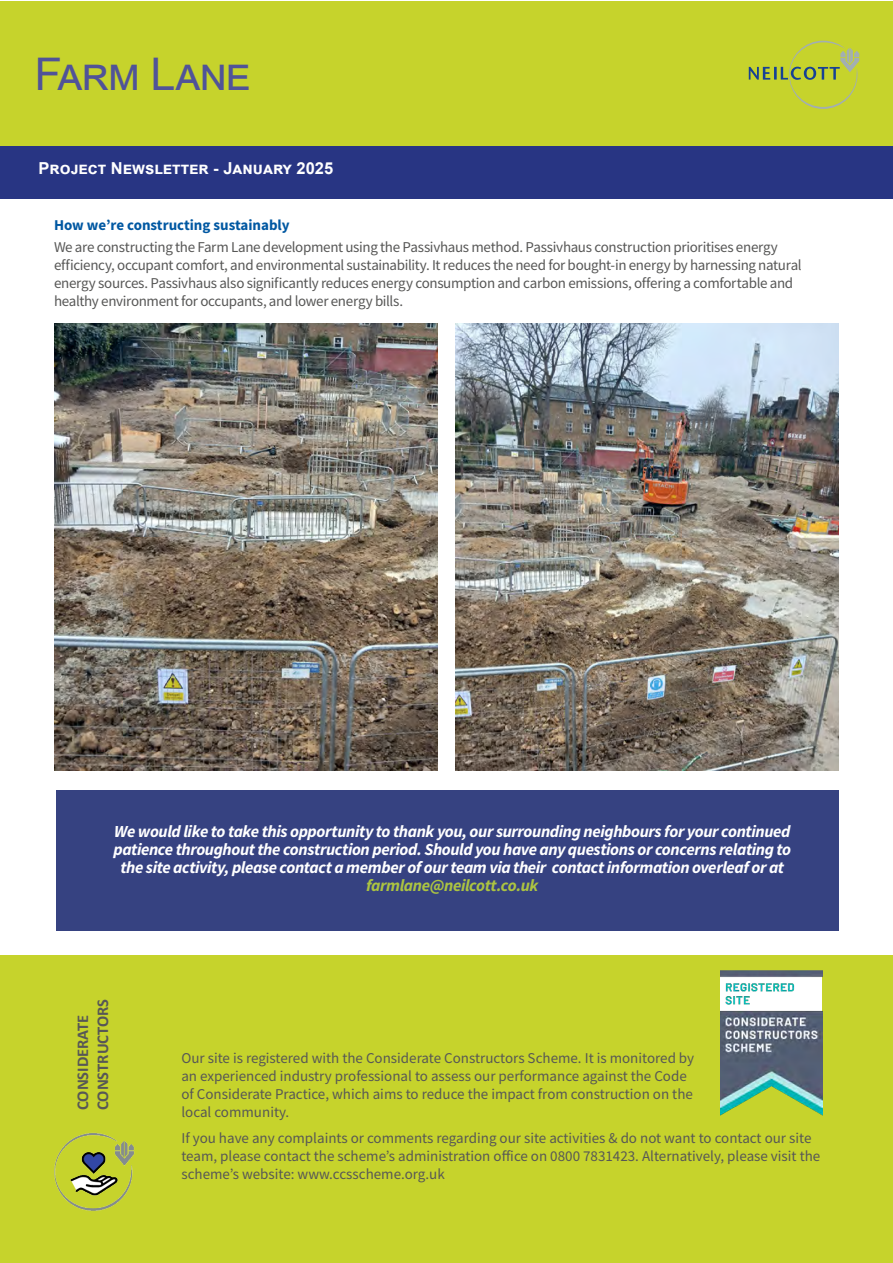
<style>
.page{position:relative;width:893px;height:1263px;background:#fff}
.page>*{position:absolute;margin:0;border:0;box-sizing:border-box;transform-origin:0 0}
.t1{font:45px "Arial";letter-spacing:-.025em;color:#505398}
.t2{font:italic 700 16.8px/18px "Source Sans Pro";letter-spacing:-.025em;color:#fff;text-align:center}
.t3{font:italic 700 16.8px "Source Sans Pro";letter-spacing:-.025em;color:#acc441}
.t4{font:700 16.5px "Arial";color:#fff}
.t5{font:700 16.5px/19.8px "Calibri";color:#575756}
.t6{font:15px/18px "Source Sans Pro";letter-spacing:-.01em;color:#575756}
.t7{font:700 15px "Source Sans Pro";color:#0058a2}
</style>
<div class="page">
<div style="left:56px;top:789px;width:783px;height:141px;background:#364281"></div>
<div style="left:0;top:955px;width:893px;height:308px;background:#c6d32c"></div>
<img style="left:54px;top:1132px;width:81px;height:79px">
<div style="left:0;top:146px;width:893px;height:52px;background:#283583"></div>
<div style="left:0;top:1px;width:893px;height:145px;background:#c6d32c"></div>
<svg style="left:749px;top:41px;width:110px;height:68px"></svg>
<img style="left:720px;top:971px;width:102px;height:145px">
<img style="left:55px;top:324px;width:382px;height:446px">
<img style="left:455px;top:324px;width:384px;height:446px">
<h1 class="t1" style="left:34px;top:43px;width:218px">Farm Lane</h1>
<p class="t4" style="left:39px;top:157px;width:296px">Project Newsletter - January 2025</p>
<p class="t7" style="left:54px;top:215px;width:237px">How we’re constructing sustainably</p>
<p class="t6" style="left:54px;top:238px;width:749px">We are constructing the Farm Lane development using the Passivhaus method. Passivhaus construction prioritises energy efficiency, occupant comfort, and environmental sustainability. It reduces the need for bought-in energy by harnessing natural energy sources. Passivhaus also significantly reduces energy consumption and carbon emissions, offering a comfortable and healthy environment for occupants, and lower energy bills.</p>
<p class="t2" style="left:113px;top:822px;width:679px">We would like to take this opportunity to thank you, our surrounding neighbours for your continued patience throughout the construction period. Should you have any questions or concerns relating to the site activity, please contact a member of our team via their contact information overleaf or at</p>
<p class="t3" style="left:366px;top:874px;width:174px">farmlane@neilcott.co.uk</p>
<p class="t5" style="left:73px;top:1110px;width:113px;rotate:-90deg">CONSIDERATE<br>CONSTRUCTORS</p>
<p class="t6" style="left:181px;top:1049px;width:514px">Our site is registered with the Considerate Constructors Scheme. It is monitored by an experienced industry professional to assess our performance against the Code of Considerate Practice, which aims to reduce the impact from construction on the local community.</p>
<p class="t6" style="left:181px;top:1129px;width:640px">If you have any complaints or comments regarding our site activities &amp; do not want to contact our site team, please contact the scheme’s administration office on 0800 7831423. Alternatively, please visit the scheme’s website: www.ccsscheme.org.uk</p>
</div>
